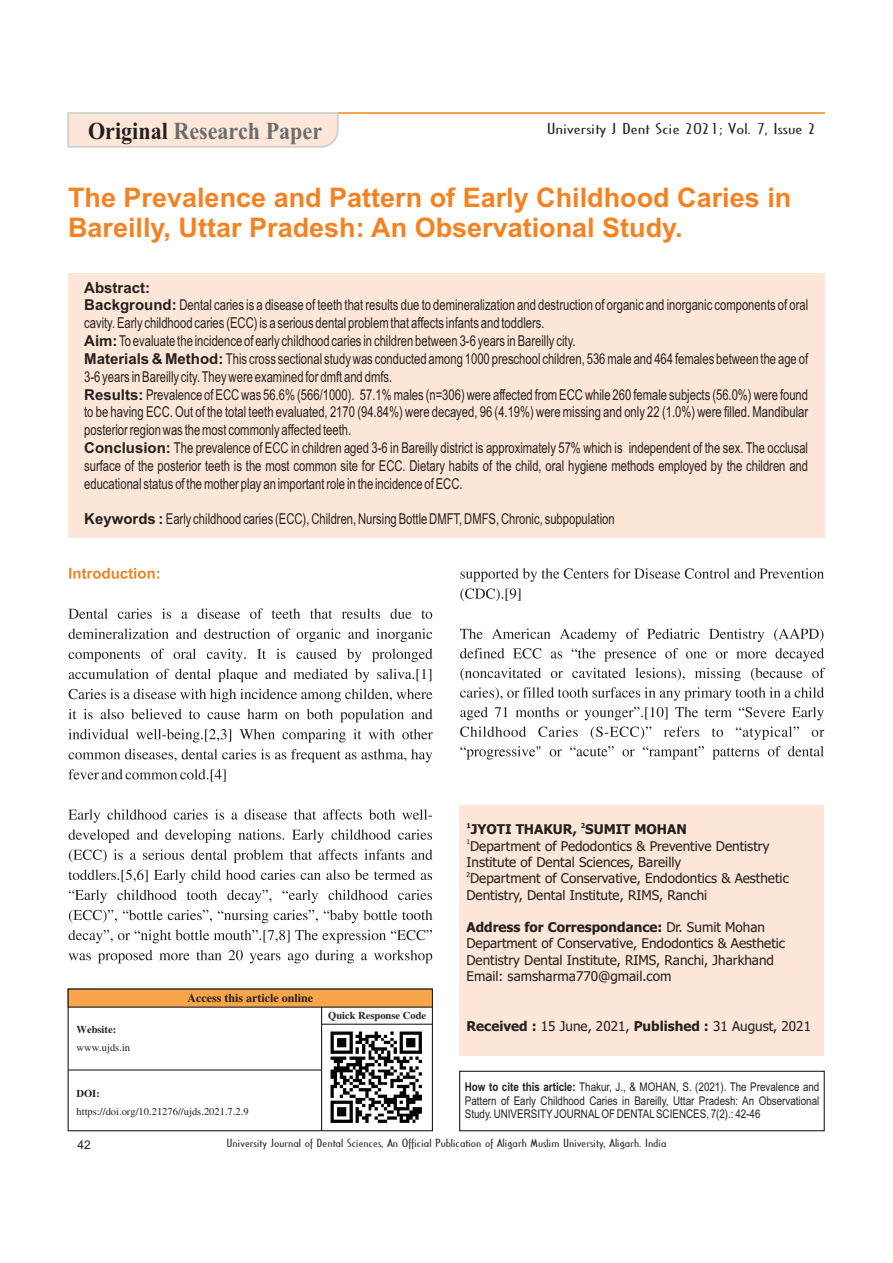
<style>
.page{position:relative;width:893px;height:1263px;background:#fff}
.page>*{position:absolute;margin:0;border:0;box-sizing:border-box;transform-origin:0 0}
.t1{font:700 27px/30.2px "Arial";color:#f58220}
.t2{font:700 24.45px "Times New Roman";color:#6c6d70;scale:.91 1}
.t3{font:15px/17.9px "Arial Th";color:#231f20}
.t4{font:15px "Cassandra";color:#231f20;scale:1.66 1}
.t5{font:700 15px "Arial";color:#231f20}
.t6{font:13.5px/16.4px "Tahoma";color:#231f20}
.t7{font:700 13.5px "Tahoma";color:#231f20}
.t8{font:12px/13.6px "Arial Narrow";color:#231f20;text-align:justify}
.t9{font:700 12px "Times New Roman";color:#231f20}
.t10{font:12px "Arial";color:#231f20}
.t11{font:11.25px "Cassandra";color:#231f20;scale:1.51 1}
.t12{font:10.5px "Times New Roman";color:#231f20}
.t13{font:700 10.5px "Times New Roman";color:#231f20}
.t14{font:700 6.75px "Tahoma";color:#231f20}
.t15{font:6.75px "Tahoma";color:#231f20}
.s1{color:#231f20}
.s2{font-family:"Arial";font-weight:700}
.s3{font-weight:700}
</style>
<div class="page">
<div style="left:68px;top:273px;width:756px;height:265px;background:#fee7d8"></div>
<div style="left:68px;top:988px;width:365px;height:143px;border:1px solid #231f20"></div>
<svg style="left:67px;top:988px;width:366px;height:20px;background:#dc9649"></svg>
<hr style="left:321px;top:1007px;width:1px;height:124px;background:#231f20">
<hr style="left:68px;top:1069px;width:254px;height:1px;background:#231f20">
<hr style="left:322px;top:1024px;width:111px;height:1px;background:#231f20">
<div style="left:459px;top:1071px;width:366px;height:60px;border:1px solid #231f20"></div>
<div style="left:460px;top:806px;width:364px;height:250px;background:#fee7d8"></div>
<svg style="left:67px;top:112px;width:272px;height:36px;background:#f8e4d8"></svg>
<hr style="left:338px;top:112px;width:486px;height:2px;background:#f9a64a">
<svg style="left:69px;top:568px;width:90px;height:11px"></svg>
<svg style="left:68px;top:608px;width:365px;height:94px"></svg>
<svg style="left:68px;top:709px;width:365px;height:154px"></svg>
<svg style="left:68px;top:869px;width:364px;height:14px"></svg>
<svg style="left:68px;top:890px;width:364px;height:73px"></svg>
<svg style="left:460px;top:568px;width:365px;height:191px"></svg>
<img style="left:330px;top:1031px;width:92px;height:92px">
<h2 class="t2" style="left:88px;top:122px;width:259px"><span class="s1">Original</span> Research Paper</h2>
<p class="t4" style="left:547px;top:121px;width:164px">University J Dent Scie 2021; Vol. 7, Issue 2</p>
<h1 class="t1" style="left:68px;top:185px;width:725px">The Prevalence and Pattern of Early Childhood Caries in<br>Bareilly, Uttar Pradesh: An Observational Study.</h1>
<p class="t5" style="left:84px;top:282px;width:67px">Abstract:</p>
<p class="t3" style="left:84px;top:298px;width:725px"><span class="s2">Background:</span> Dental caries is a disease of teeth that results due to demineralization and destruction of organic and inorganic components of oral cavity. Early childhood caries (ECC) is a serious dental problem that affects infants and toddlers.<br><span class="s2">Aim:</span>To evaluate the incidence of early childhood caries in children between 3-6 years in Bareilly city.<br><span class="s2">Materials &amp; Method:</span> This cross sectional study was conducted among 1000 preschool children, 536 male and 464 females between the age of 3-6 years in Bareilly city. They were examined for dmft and dmfs.<br><span class="s2">Results:</span> Prevalence of ECC was 56.6% (566/1000). 57.1% males (n=306) were affected from ECC while 260 female subjects (56.0%) were found to be having ECC. Out of the total teeth evaluated, 2170 (94.84%) were decayed, 96 (4.19%) were missing and only 22 (1.0%) were filled. Mandibular posterior region was the most commonly affected teeth.<br><span class="s2">Conclusion:</span> The prevalence of ECC in children aged 3-6 in Bareilly district is approximately 57% which is independent of the sex. The occlusal surface of the posterior teeth is the most common site for ECC. Dietary habits of the child, oral hygiene methods employed by the children and educational status of the mother play an important role in the incidence of ECC.</p>
<p class="t3" style="left:84px;top:511px;width:532px"><span class="s2">Keywords :</span> Early childhood caries (ECC), Children, Nursing Bottle DMFT, DMFS, Chronic, subpopulation</p>
<p class="t9" style="left:188px;top:994px;width:127px">Access this article online</p>
<p class="t13" style="left:77px;top:1026px;width:41px">Website:</p>
<p class="t12" style="left:77px;top:1044px;width:55px">www.ujds.in</p>
<p class="t13" style="left:77px;top:1089px;width:25px">DOI:</p>
<p class="t12" style="left:77px;top:1107px;width:174px">https://doi.org/10.21276//ujds.2021.7.2.9</p>
<p class="t13" style="left:328px;top:1012px;width:100px">Quick Response Code</p>
<p class="t14" style="left:466px;top:822px;width:6px">1</p>
<p class="t14" style="left:581px;top:822px;width:6px">2</p>
<p class="t7" style="left:471px;top:824px;width:218px">JYOTI THAKUR, SUMIT MOHAN</p>
<p class="t15" style="left:466px;top:839px;width:5px">1</p>
<p class="t6" style="left:466px;top:839px;width:304px">Department of Pedodontics &amp; Preventive Dentistry<br>Institute of Dental Sciences, Bareilly</p>
<p class="t15" style="left:466px;top:871px;width:5px">2</p>
<p class="t6" style="left:466px;top:871px;width:324px">Department of Conservative, Endodontics &amp; Aesthetic<br>Dentistry, Dental Institute, RIMS, Ranchi</p>
<p class="t6" style="left:466px;top:920px;width:320px"><span class="s3">Address for Correspondance:</span> Dr. Sumit Mohan Department of Conservative, Endodontics &amp; Aesthetic Dentistry Dental Institute, RIMS, Ranchi, Jharkhand Email: samsharma770@gmail.com</p>
<p class="t6" style="left:466px;top:1019px;width:346px"><span class="s3">Received :</span> 15 June, 2021, <span class="s3">Published :</span> 31 August, 2021</p>
<p class="t8" style="left:465px;top:1081px;width:356px"><span class="s3">How to cite this article:</span> Thakur, J., &amp; MOHAN, S. (2021). The Prevalence and Pattern of Early Childhood Caries in Bareilly, Uttar Pradesh: An Observational Study. UNIVERSITYJOURNALOF DENTALSCIENCES, 7(2).: 42-46</p>
<p class="t10" style="left:77px;top:1140px;width:15px">42</p>
<p class="t11" style="left:227px;top:1138px;width:293px">University Journal of Dental Sciences, An Official Publication of Aligarh Muslim University, Aligarh. India</p>
</div>
